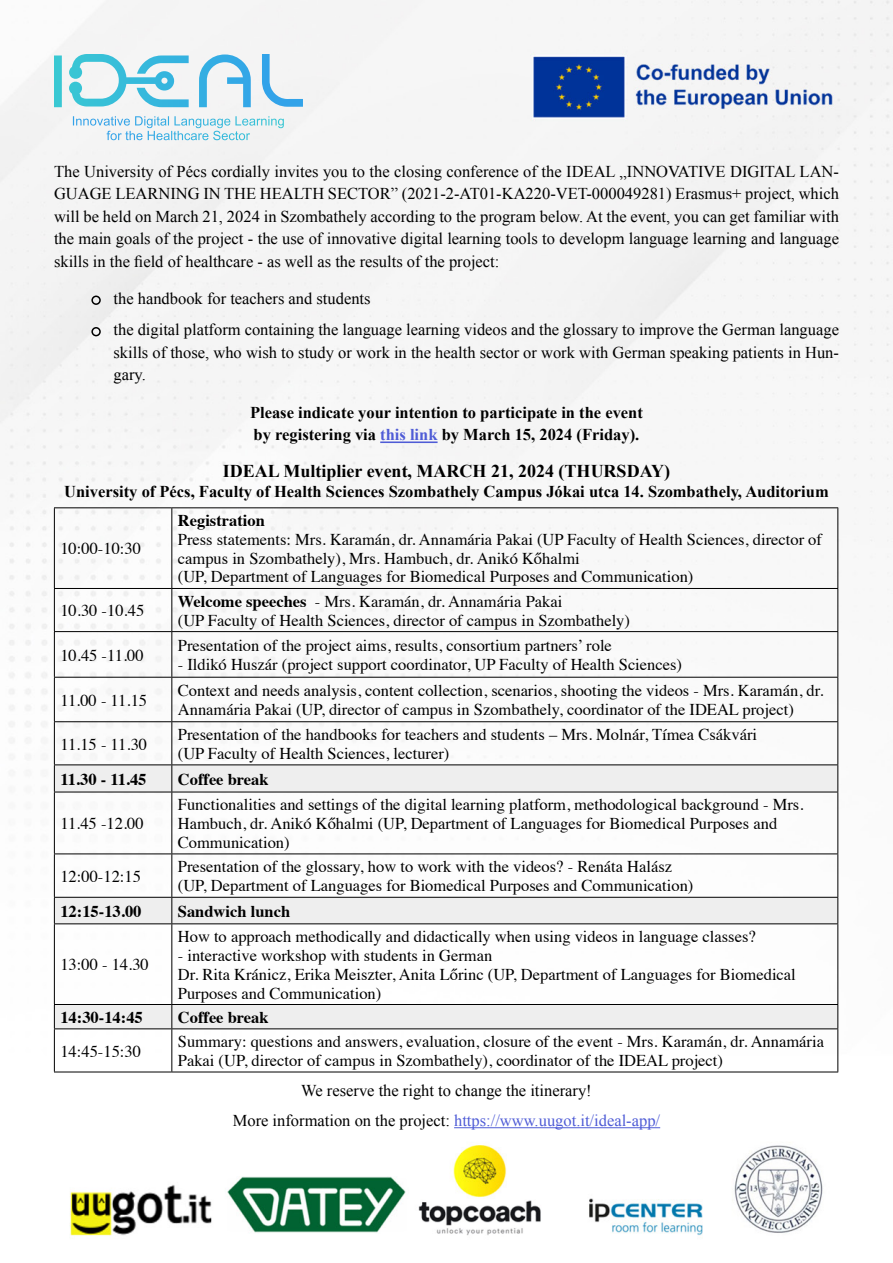
<style>
.page{position:relative;width:893px;height:1263px;background:#fff}
.page>*{position:absolute;margin:0;border:0;box-sizing:border-box;transform-origin:0 0}
.t1{font:700 18px "Times New Roman";color:#000}
.t2{font:16.5px/18.8px "Times";color:#000}
.t3{font:16.5px/22.5px "Times New Roman";color:#000;text-align:justify}
.t4{font:700 16.5px "Times New Roman";color:#000}
.t5{font:700 16.5px "Times";color:#000}
.t6{font:16.5px "Times New Roman";color:#4f5cd6}
.s1{color:#4f5cd6}
.s2{font-weight:700}
.s3{color:#000}
</style>
<div class="page">
<img style="left:0;top:0;width:893px;height:1239px">
<svg style="left:73px;top:116px;width:211px;height:12px"></svg>
<svg style="left:54px;top:54px;width:249px;height:53px"></svg>
<hr style="left:380px;top:441px;width:58px;height:2px;background:#4f5cd6">
<div style="left:91px;top:296px;width:10px;height:9px;border:2px solid #000;border-radius:50%"></div>
<div style="left:91px;top:327px;width:10px;height:9px;border:2px solid #000;border-radius:50%"></div>
<svg style="left:55px;top:765px;width:782px;height:158px"></svg>
<hr style="left:54px;top:507px;width:118px;height:1px;background:#000">
<hr style="left:54px;top:508px;width:1px;height:80px;background:#000">
<hr style="left:172px;top:507px;width:666px;height:1px;background:#000">
<hr style="left:171px;top:508px;width:1px;height:80px;background:#000">
<hr style="left:837px;top:508px;width:1px;height:80px;background:#000">
<hr style="left:54px;top:588px;width:118px;height:1px;background:#000">
<hr style="left:54px;top:589px;width:1px;height:42px;background:#000">
<hr style="left:172px;top:588px;width:666px;height:1px;background:#000">
<hr style="left:171px;top:589px;width:1px;height:42px;background:#000">
<hr style="left:837px;top:589px;width:1px;height:42px;background:#000">
<hr style="left:54px;top:631px;width:118px;height:1px;background:#000">
<hr style="left:54px;top:632px;width:1px;height:45px;background:#000">
<hr style="left:172px;top:631px;width:666px;height:1px;background:#000">
<hr style="left:171px;top:632px;width:1px;height:45px;background:#000">
<hr style="left:837px;top:632px;width:1px;height:45px;background:#000">
<hr style="left:54px;top:677px;width:118px;height:1px;background:#000">
<hr style="left:54px;top:678px;width:1px;height:43px;background:#000">
<hr style="left:172px;top:677px;width:666px;height:1px;background:#000">
<hr style="left:171px;top:678px;width:1px;height:43px;background:#000">
<hr style="left:837px;top:678px;width:1px;height:43px;background:#000">
<hr style="left:54px;top:721px;width:118px;height:1px;background:#000">
<hr style="left:54px;top:722px;width:1px;height:42px;background:#000">
<hr style="left:172px;top:721px;width:666px;height:1px;background:#000">
<hr style="left:171px;top:722px;width:1px;height:42px;background:#000">
<hr style="left:837px;top:722px;width:1px;height:42px;background:#000">
<hr style="left:54px;top:764px;width:118px;height:1px;background:#000">
<svg style="left:54px;top:765px;width:1px;height:27px"></svg>
<hr style="left:172px;top:764px;width:666px;height:1px;background:#000">
<svg style="left:171px;top:765px;width:1px;height:27px"></svg>
<svg style="left:837px;top:765px;width:1px;height:27px"></svg>
<hr style="left:54px;top:792px;width:118px;height:1px;background:#000">
<hr style="left:54px;top:792px;width:1px;height:61px;background:#000">
<hr style="left:172px;top:792px;width:666px;height:1px;background:#000">
<hr style="left:171px;top:792px;width:1px;height:61px;background:#000">
<hr style="left:837px;top:792px;width:1px;height:61px;background:#000">
<hr style="left:54px;top:853px;width:118px;height:1px;background:#000">
<hr style="left:54px;top:854px;width:1px;height:43px;background:#000">
<hr style="left:172px;top:853px;width:666px;height:1px;background:#000">
<hr style="left:171px;top:854px;width:1px;height:43px;background:#000">
<hr style="left:837px;top:854px;width:1px;height:43px;background:#000">
<hr style="left:54px;top:897px;width:118px;height:1px;background:#000">
<svg style="left:54px;top:898px;width:1px;height:25px"></svg>
<hr style="left:172px;top:897px;width:666px;height:1px;background:#000">
<svg style="left:171px;top:898px;width:1px;height:25px"></svg>
<svg style="left:837px;top:898px;width:1px;height:25px"></svg>
<hr style="left:54px;top:923px;width:118px;height:1px;background:#000">
<hr style="left:54px;top:924px;width:1px;height:80px;background:#000">
<hr style="left:172px;top:923px;width:666px;height:1px;background:#000">
<hr style="left:171px;top:924px;width:1px;height:80px;background:#000">
<hr style="left:837px;top:924px;width:1px;height:80px;background:#000">
<div style="left:54px;top:1004px;width:784px;height:24px;background:#eee"></div>
<hr style="left:54px;top:1028px;width:118px;height:1px;background:#000">
<hr style="left:54px;top:1029px;width:1px;height:42px;background:#000">
<hr style="left:172px;top:1028px;width:666px;height:1px;background:#000">
<hr style="left:171px;top:1029px;width:1px;height:42px;background:#000">
<hr style="left:837px;top:1029px;width:1px;height:42px;background:#000">
<hr style="left:54px;top:1071px;width:118px;height:1px;background:#000">
<hr style="left:172px;top:1071px;width:666px;height:1px;background:#000">
<hr style="left:454px;top:1127px;width:206px;height:1px;background:#4f5cd6">
<p class="t3" style="left:54px;top:160px;width:786px">The University of Pécs cordially invites you to the closing conference of the IDEAL „INNOVATIVE DIGITAL LAN-GUAGE LEARNING IN THE HEALTH SECTOR” (2021-2-AT01-KA220-VET-000049281) Erasmus+ project, which will be held on March 21, 2024 in Szombathely according to the program below. At the event, you can get familiar with the main goals of the project - the use of innovative digital learning tools to developm language learning and language skills in the field of healthcare - as well as the results of the project:</p>
<p class="t3" style="left:114px;top:287px;width:259px">the handbook for teachers and students</p>
<p class="t3" style="left:114px;top:318px;width:727px">the digital platform containing the language learning videos and the glossary to improve the German language skills of those, who wish to study or work in the health sector or work with German speaking patients in Hun&shy;gary.</p>
<p class="t4" style="left:250px;top:401px;width:394px">Please indicate your intention to participate in the event</p>
<p class="t4" style="left:254px;top:423px;width:387px">by registering via <span class="s1">this link</span> by March 15, 2024 (Friday).</p>
<p class="t1" style="left:223px;top:459px;width:448px">IDEAL Multiplier event, MARCH 21, 2024 (THURSDAY)</p>
<p class="t4" style="left:64px;top:480px;width:766px">University of Pécs, Faculty of Health Sciences Szombathely Campus Jókai utca 14. Szombathely, Auditorium</p>
<p class="t2" style="left:60px;top:538px;width:82px">10:00-10:30</p>
<p class="t2" style="left:60px;top:600px;width:85px">10.30 -10.45</p>
<p class="t2" style="left:60px;top:644px;width:85px">10.45 -11.00</p>
<p class="t5" style="left:178px;top:505px;width:89px">Registration</p>
<p class="t2" style="left:178px;top:529px;width:646px">Press statements: Mrs. Karamán, dr. Annamária Pakai (UP Faculty of Health Sciences, director of campus in Szombathely), Mrs. Hambuch, dr. Anikó Kőhalmi</p>
<p class="t2" style="left:178px;top:566px;width:517px">(UP, Department of Languages for Biomedical Purposes and Communication)</p>
<p class="t2" style="left:178px;top:590px;width:386px"><span class="s2">Welcome speeches</span> - Mrs. Karamán, dr. Annamária Pakai</p>
<p class="t2" style="left:178px;top:609px;width:454px">(UP Faculty of Health Sciences, director of campus in Szombathely)</p>
<p class="t2" style="left:178px;top:635px;width:436px">Presentation of the project aims, results, consortium partners’ role</p>
<p class="t2" style="left:178px;top:654px;width:506px">- Ildikó Huszár (project support coordinator, UP Faculty of Health Sciences)</p>
<p class="t2" style="left:60px;top:689px;width:88px">11.00 - 11.15</p>
<p class="t2" style="left:178px;top:680px;width:647px">Context and needs analysis, content collection, scenarios, shooting the videos - Mrs. Karamán, dr.<br>Annamária Pakai (UP, director of campus in Szombathely, coordinator of the IDEAL project)</p>
<p class="t2" style="left:60px;top:733px;width:88px">11.15 - 11.30</p>
<p class="t2" style="left:178px;top:724px;width:581px">Presentation of the handbooks for teachers and students – Mrs. Molnár, Tímea Csákvári</p>
<p class="t2" style="left:178px;top:742px;width:273px">(UP Faculty of Health Sciences, lecturer)</p>
<p class="t5" style="left:60px;top:763px;width:88px">11.30 - 11.45</p>
<p class="t5" style="left:178px;top:763px;width:92px">Coffee break</p>
<p class="t2" style="left:60px;top:813px;width:85px">11.45 -12.00</p>
<p class="t2" style="left:178px;top:794px;width:627px">Functionalities and settings of the digital learning platform, methodological background - Mrs.<br>Hambuch, dr. Anikó Kőhalmi (UP, Department of Languages for Biomedical Purposes and</p>
<p class="t2" style="left:178px;top:831px;width:113px">Communication)</p>
<p class="t2" style="left:60px;top:865px;width:82px">12:00-12:15</p>
<p class="t2" style="left:178px;top:856px;width:496px">Presentation of the glossary, how to work with the videos? - Renáta Halász</p>
<p class="t2" style="left:178px;top:875px;width:517px">(UP, Department of Languages for Biomedical Purposes and Communication)</p>
<p class="t5" style="left:60px;top:895px;width:83px">12:15-13.00</p>
<p class="t5" style="left:178px;top:895px;width:114px">Sandwich lunch</p>
<p class="t2" style="left:60px;top:954px;width:90px">13:00 - 14.30</p>
<p class="t2" style="left:178px;top:926px;width:579px">How to approach methodically and didactically when using videos in language classes?</p>
<p class="t2" style="left:178px;top:945px;width:316px">- interactive workshop with students in German</p>
<p class="t2" style="left:178px;top:963px;width:619px">Dr. Rita Kránicz, Erika Meiszter, Anita Lőrinc (UP, Department of Languages for Biomedical<br>Purposes and Communication)</p>
<p class="t5" style="left:60px;top:1001px;width:84px">14:30-14:45</p>
<p class="t5" style="left:178px;top:1001px;width:92px">Coffee break</p>
<p class="t2" style="left:60px;top:1040px;width:82px">14:45-15:30</p>
<p class="t2" style="left:178px;top:1031px;width:648px">Summary: questions and answers, evaluation, closure of the event - Mrs. Karamán, dr. Annamária<br>Pakai (UP, director of campus in Szombathely), coordinator of the IDEAL project)</p>
<p class="t3" style="left:301px;top:1079px;width:292px">We reserve the right to change the itinerary!</p>
<p class="t6" style="left:233px;top:1109px;width:429px"><span class="s3">More information on the project:</span> https://www.uugot.it/ideal-app/</p>
</div>
